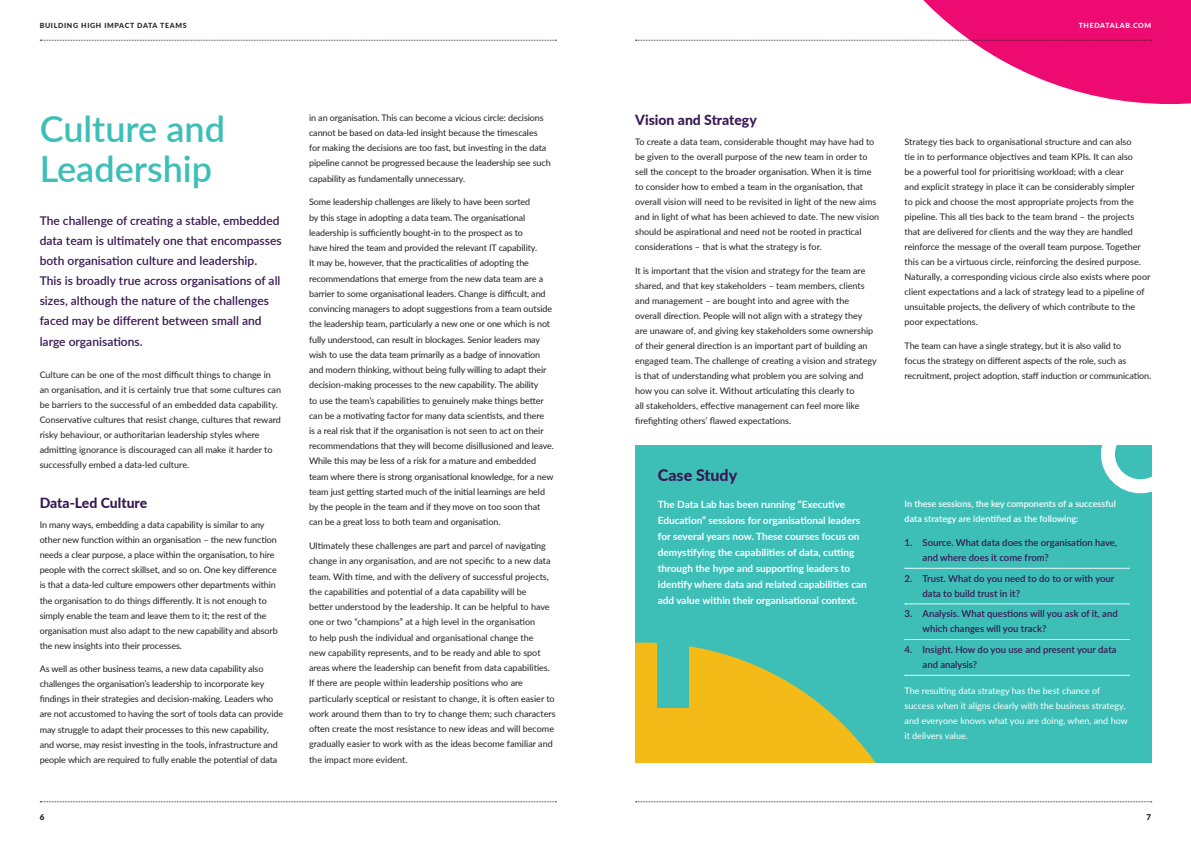
<style>
.page{position:relative;width:1191px;height:842px;background:#fff}
.page>*{position:absolute;margin:0;border:0;box-sizing:border-box;transform-origin:0 0}
.Large_Heading{font:600 36px/40.1px "Lato";color:#3dbfb8}
.Case_Study_Heading{font:800 16px "Lato";color:#371753}
.Sub_Heading{font:800 14px "Lato";color:#371753}
.Intro_Para{font:600 12px/20.1px "Lato";letter-spacing:.005em;color:#371753}
.Case_Study_Intro{font:700 10px/16px "Lato";color:#fff}
.t1{font:600 9.5px/15px "Lato";color:#371753}
.Body_Copy{font:9px/15.2px "Lato";letter-spacing:-.01em;color:#231f20}
.Body_Copy-2{font:9px/15px "Lato";color:#fff}
.case_study_body_copy{font:600 9px/15px "Lato";color:#fff}
.t2{font:900 8px "Lato";color:#231f20}
.t3{font:800 7px "Lato";letter-spacing:.1em;color:#231f20}
.t4{font:800 7px "Lato";letter-spacing:.1em;color:#fff}
</style>
<div class="page">
<div style="left:635px;top:446px;width:516px;height:317px;background:#3dbfb8"></div>
<svg style="left:40px;top:801px;width:516px;height:1px"></svg>
<svg style="left:40px;top:40px;width:516px;height:1px"></svg>
<svg style="left:635px;top:0;width:556px;height:104px"></svg>
<svg style="left:635px;top:801px;width:516px;height:1px"></svg>
<svg style="left:904px;top:568px;width:225px;height:1px"></svg>
<svg style="left:904px;top:604px;width:225px;height:1px"></svg>
<svg style="left:635px;top:639px;width:494px;height:124px"></svg>
<div style="left:658px;top:623px;width:31px;height:84px;background:#3dbfb8"></div>
<div style="left:1101px;top:415px;width:79px;height:78px;border:14px solid #fff;border-radius:50%"></div>
<p class="t3" style="left:40px;top:21px;width:148px">BUILDING HIGH IMPACT DATA TEAMS</p>
<p class="Large_Heading" style="left:40px;top:108px;width:187px">Culture and<br>Leadership</p>
<p class="Intro_Para" style="left:40px;top:210px;width:243px">The challenge of creating a stable, embedded data team is ultimately one that encompasses both organisation culture and leadership.<br>This is broadly true across organisations of all sizes, although the nature of the challenges faced may be different between small and large organisations.</p>
<p class="Body_Copy" style="left:40px;top:366px;width:243px">Culture can be one of the most difficult things to change in an organisation, and it is certainly true that some cultures can be barriers to the successful of an embedded data capability.<br>Conservative cultures that resist change, cultures that reward risky behaviour, or authoritarian leadership styles where admitting ignorance is discouraged can all make it harder to successfully embed a data-led culture.</p>
<p class="Sub_Heading" style="left:40px;top:492px;width:109px">Data-Led Culture</p>
<p class="Body_Copy" style="left:40px;top:517px;width:240px">In many ways, embedding a data capability is similar to any other new function within an organisation – the new function needs a clear purpose, a place within the organisation, to hire people with the correct skillset, and so on. One key difference is that a data-led culture empowers other departments within the organisation to do things differently. It is not enough to simply enable the team and leave them to it; the rest of the organisation must also adapt to the new capability and absorb the new insights into their processes.</p>
<p class="Body_Copy" style="left:40px;top:661px;width:245px">As well as other business teams, a new data capability also challenges the organisation’s leadership to incorporate key findings in their strategies and decision-making. Leaders who are not accustomed to having the sort of tools data can provide may struggle to adapt their processes to this new capability, and worse, may resist investing in the tools, infrastructure and people which are required to fully enable the potential of data</p>
<p class="Body_Copy" style="left:309px;top:109px;width:243px">in an organisation. This can become a vicious circle: decisions cannot be based on data-led insight because the timescales for making the decisions are too fast, but investing in the data pipeline cannot be progressed because the leadership see such capability as fundamentally unnecessary.</p>
<p class="Body_Copy" style="left:309px;top:194px;width:246px">Some leadership challenges are likely to have been sorted<br>by this stage in adopting a data team. The organisational leadership is sufficiently bought-in to the prospect as to<br>have hired the team and provided the relevant IT capability.<br>It may be, however, that the practicalities of adopting the recommendations that emerge from the new data team are a barrier to some organisational leaders. Change is difficult, and convincing managers to adopt suggestions from a team outside the leadership team, particularly a new one or one which is not fully understood, can result in blockages. Senior leaders may wish to use the data team primarily as a badge of innovation and modern thinking, without being fully willing to adapt their decision-making processes to the new capability. The ability<br>to use the team’s capabilities to genuinely make things better can be a motivating factor for many data scientists, and there<br>is a real risk that if the organisation is not seen to act on their recommendations that they will become disillusioned and leave.<br>While this may be less of a risk for a mature and embedded team where there is strong organisational knowledge, for a new team just getting started much of the initial learnings are held by the people in the team and if they move on too soon that can be a great loss to both team and organisation.</p>
<p class="Body_Copy" style="left:309px;top:538px;width:248px">Ultimately these challenges are part and parcel of navigating change in any organisation, and are not specific to a new data team. With time, and with the delivery of successful projects, the capabilities and potential of a data capability will be<br>better understood by the leadership. It can be helpful to have one or two “champions” at a high level in the organisation<br>to help push the individual and organisational change the<br>new capability represents, and to be ready and able to spot areas where the leadership can benefit from data capabilities.<br>If there are people within leadership positions who are particularly sceptical or resistant to change, it is often easier to work around them than to try to change them; such characters often create the most resistance to new ideas and will become gradually easier to work with as the ideas become familiar and the impact more evident.</p>
<p class="t4" style="left:1078px;top:21px;width:74px">THEDATALAB.COM</p>
<p class="Sub_Heading" style="left:635px;top:109px;width:123px">Vision and Strategy</p>
<p class="Body_Copy" style="left:635px;top:134px;width:245px">To create a data team, considerable thought may have had to be given to the overall purpose of the new team in order to sell the concept to the broader organisation. When it is time to consider how to embed a team in the organisation, that overall vision will need to be revisited in light of the new aims and in light of what has been achieved to date. The new vision should be aspirational and need not be rooted in practical considerations – that is what the strategy is for.</p>
<p class="Body_Copy" style="left:635px;top:263px;width:243px">It is important that the vision and strategy for the team are shared, and that key stakeholders – team members, clients and management – are bought into and agree with the overall direction. People will not align with a strategy they are unaware of, and giving key stakeholders some ownership of their general direction is an important part of building an engaged team. The challenge of creating a vision and strategy is that of understanding what problem you are solving and how you can solve it. Without articulating this clearly to<br>all stakeholders, effective management can feel more like firefighting others’ flawed expectations.</p>
<p class="Body_Copy" style="left:904px;top:134px;width:247px">Strategy ties back to organisational structure and can also<br>tie in to performance objectives and team KPIs. It can also<br>be a powerful tool for prioritising workload; with a clear<br>and explicit strategy in place it can be considerably simpler<br>to pick and choose the most appropriate projects from the pipeline. This all ties back to the team brand – the projects that are delivered for clients and the way they are handled reinforce the message of the overall team purpose. Together this can be a virtuous circle, reinforcing the desired purpose.<br>Naturally, a corresponding vicious circle also exists where poor client expectations and a lack of strategy lead to a pipeline of unsuitable projects, the delivery of which contribute to the poor expectations.</p>
<p class="Body_Copy" style="left:904px;top:338px;width:248px">The team can have a single strategy, but it is also valid to<br>focus the strategy on different aspects of the role, such as recruitment, project adoption, staff induction or communication.</p>
<p class="Case_Study_Heading" style="left:658px;top:463px;width:81px">Case Study</p>
<p class="Case_Study_Intro" style="left:658px;top:496px;width:211px">The Data Lab has been running “Executive Education” sessions for organisational leaders for several years now. These courses focus on demystifying the capabilities of data, cutting through the hype and supporting leaders to identify where data and related capabilities can add value within their organisational context.</p>
<p class="case_study_body_copy" style="left:904px;top:496px;width:213px">In these sessions, the key components of a successful data strategy are identified as the following:</p>
<p class="t1" style="left:922px;top:535px;width:196px;text-indent:-18px">1. Source. What data does the organisation have, and where does it come from?</p>
<p class="t1" style="left:922px;top:570px;width:193px;text-indent:-18px">2. Trust. What do you need to do to or with your data to build trust in it?</p>
<p class="t1" style="left:922px;top:606px;width:197px;text-indent:-18px">3. Analysis. What questions will you ask of it, and which changes will you track?</p>
<p class="t1" style="left:922px;top:642px;width:195px;text-indent:-18px">4. Insight. How do you use and present your data and analysis?</p>
<p class="Body_Copy-2" style="left:904px;top:683px;width:225px">The resulting data strategy has the best chance of success when it aligns clearly with the business strategy, and everyone knows what you are doing, when, and how it delivers value.</p>
<p class="t2" style="left:40px;top:811px;width:6px">6</p>
<p class="t2" style="left:1146px;top:811px;width:6px">7</p>
</div>
